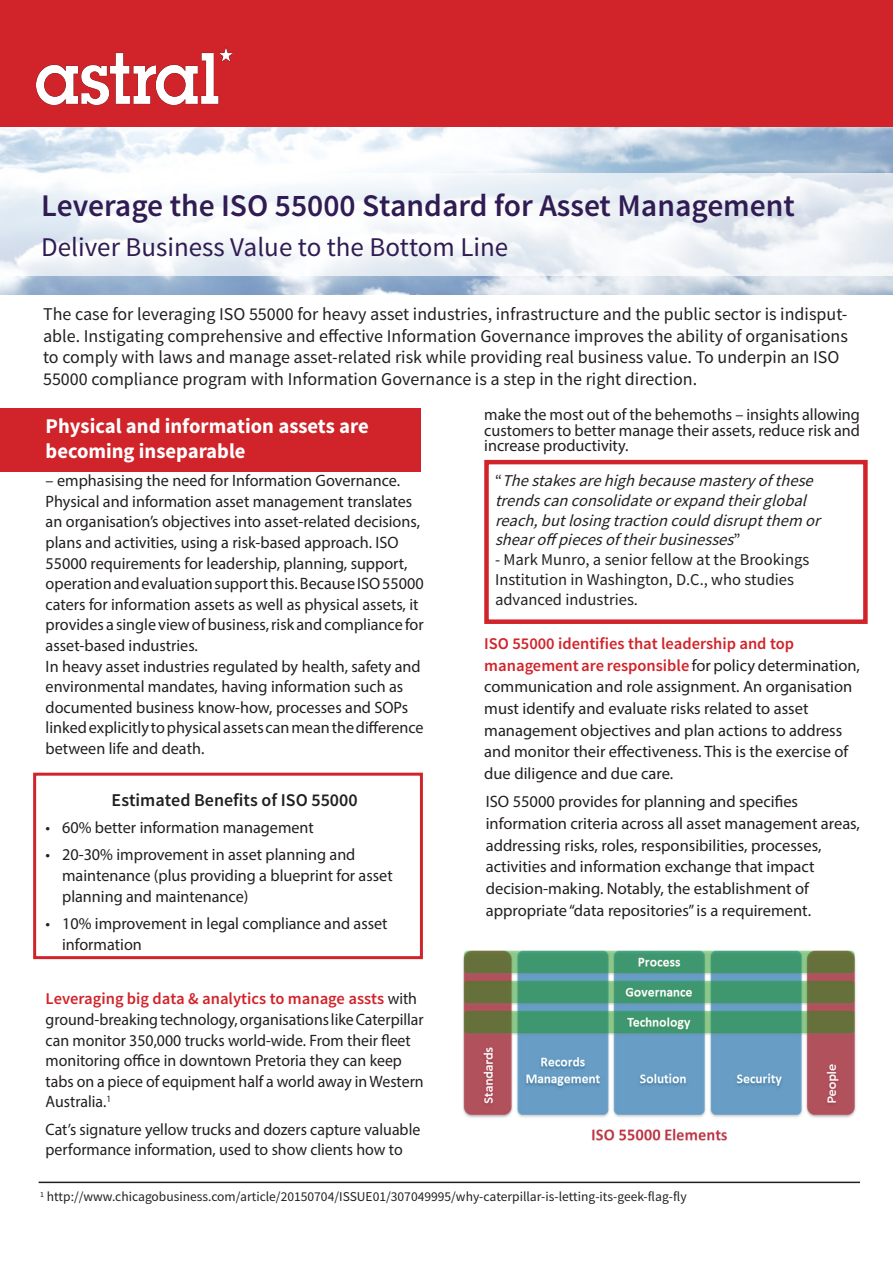
<style>
.page{position:relative;width:893px;height:1263px;background:#fff}
.page>*{position:absolute;margin:0;border:0;box-sizing:border-box;transform-origin:0 0}
.t1{font:600 31.5px "Source Sans Pro";color:#301c53}
.t2{font:27px "Source Sans Pro";color:#301c53}
.t3{font:700 21px/25.2px "Source Sans Pro";color:#fff}
.t4{font:18px/21.6px "Source Sans Pro";color:#231f20}
.t5{font:600 18px "Source Sans Pro";color:#231f20}
.t6{font:16.5px/20.5px "Myriad Pro";color:#231f20}
.t7{font:16.5px/20.5px "Myriad Pro";color:#231f20;scale:.96 1}
.t8{font:italic 16.5px/19.8px "Source Sans Pro";color:#231f20}
.t9{font:16.5px/19.8px "Source Sans Pro";color:#231f20}
.t10{font:13.5px "Source Sans Pro";color:#231f20}
.s1{font-family:"Source Sans Pro";font-weight:600;color:#d1232a}
.s2{font-style:normal}
</style>
<div class="page">
<img style="left:0;top:127px;width:893px;height:168px">
<div style="left:0;top:0;width:893px;height:127px;background:#d1232a"></div>
<div style="left:484px;top:460px;width:384px;height:164px;border:4px solid #d1232a"></div>
<svg style="left:0;top:173px;width:893px;height:102px;fill:#f2f5f9"></svg>
<div style="left:0;top:408px;width:420px;height:63px;background:#d1232a"></div>
<div style="left:33px;top:773px;width:390px;height:186px;border:3px solid #d1232a"></div>
<hr style="left:39px;top:1181px;width:821px;height:2px;background:#231f20">
<img style="left:463px;top:950px;width:393px;height:191px">
<img style="left:36px;top:47px;width:196px;height:57px">
<p class="t1" style="left:41px;top:186px;width:755px">Leverage the ISO 55000 Standard for Asset Management</p>
<p class="t2" style="left:41px;top:230px;width:469px">Deliver Business Value to the Bottom Line</p>
<p class="t4" style="left:43px;top:304px;width:806px">The case for leveraging ISO 55000 for heavy asset industries, infrastructure and the public sector is indisput&shy;able. Instigating comprehensive and effective Information Governance improves the ability of organisations to comply with laws and manage asset-related risk while providing real business value. To underpin an ISO 55000 compliance program with Information Governance is a step in the right direction.</p>
<p class="t3" style="left:46px;top:414px;width:325px">Physical and information assets are becoming inseparable</p>
<p class="t6" style="left:46px;top:470px;width:380px">– emphasising the need for Information Governance.<br>Physical and information asset management translates an organisation’s objectives into asset-related decisions, plans and activities, using a risk-based approach. ISO 55000 requirements for leadership, planning, support, operation and evaluation support this. Because ISO 55000 caters for information assets as well as physical assets, it provides a single view of business, risk and compliance for asset-based industries.</p>
<p class="t6" style="left:46px;top:655px;width:379px">In heavy asset industries regulated by health, safety and environmental mandates, having information such as documented business know-how, processes and SOPs linked explicitly to physical assets can mean the difference between life and death.</p>
<p class="t5" style="left:112px;top:788px;width:247px">Estimated Benefits of ISO 55000</p>
<p class="t6" style="left:46px;top:817px;width:270px">• 60% better information management</p>
<p class="t6" style="left:62px;top:844px;width:332px;text-indent:-17px">• 20-30% improvement in asset planning and maintenance (plus providing a blueprint for asset planning and maintenance)</p>
<p class="t6" style="left:62px;top:913px;width:327px;text-indent:-17px">• 10% improvement in legal compliance and asset information</p>
<p class="t7" style="left:46px;top:988px;width:395px"><span class="s1">Leveraging big data &amp; analytics to manage assts</span> with ground-breaking technology, organisations like Caterpillar can monitor 350,000 trucks world-wide. From their fleet monitoring office in downtown Pretoria they can keep tabs on a piece of equipment half a world away in Western Australia.<sup>1</sup></p>
<p class="t7" style="left:46px;top:1119px;width:392px">Cat’s signature yellow trucks and dozers capture valuable performance information, used to show clients how to</p>
<p class="t6" style="left:484px;top:407px;width:377px;line-height:15.3px;text-align:justify">make the most out of the behemoths – insights allowing customers to better manage their assets, reduce risk and increase productivity.</p>
<p class="t8" style="left:495px;top:471px;width:331px"><span class="s2">“</span> Thestakesarehighbecausemasteryofthese trendscanconsolidateorexpandtheirglobal reach,butlosingtractioncoulddisruptthem or shearoffpiecesoftheirbusinesses<span class="s2">”</span></p>
<p class="t9" style="left:495px;top:550px;width:316px">- Mark Munro, a senior fellow at the Brookings<br>Institution in Washington, D.C., who studies advanced industries.</p>
<p class="t6" style="left:484px;top:632px;width:377px;line-height:21.6px"><span class="s1">ISO 55000 identifies that leadership and top management are responsible</span> for policy determination, communication and role assignment. An organisation must identify and evaluate risks related to asset management objectives and plan actions to address and monitor their effectiveness. This is the exercise of due diligence and due care.</p>
<p class="t6" style="left:486px;top:791px;width:376px;line-height:21.6px">ISO 55000 provides for planning and specifies information criteria across all asset management areas, addressing risks, roles, responsibilities, processes, activities and information exchange that impact decision-making. Notably, the establishment of appropriate “data repositories” is a requirement.</p>
<p class="t10" style="left:40px;top:1188px;width:648px"><sup>1</sup> http://www.chicagobusiness.com/article/20150704/ISSUE01/307049995/why-caterpillar-is-letting-its-geek-flag-fly</p>
</div>
